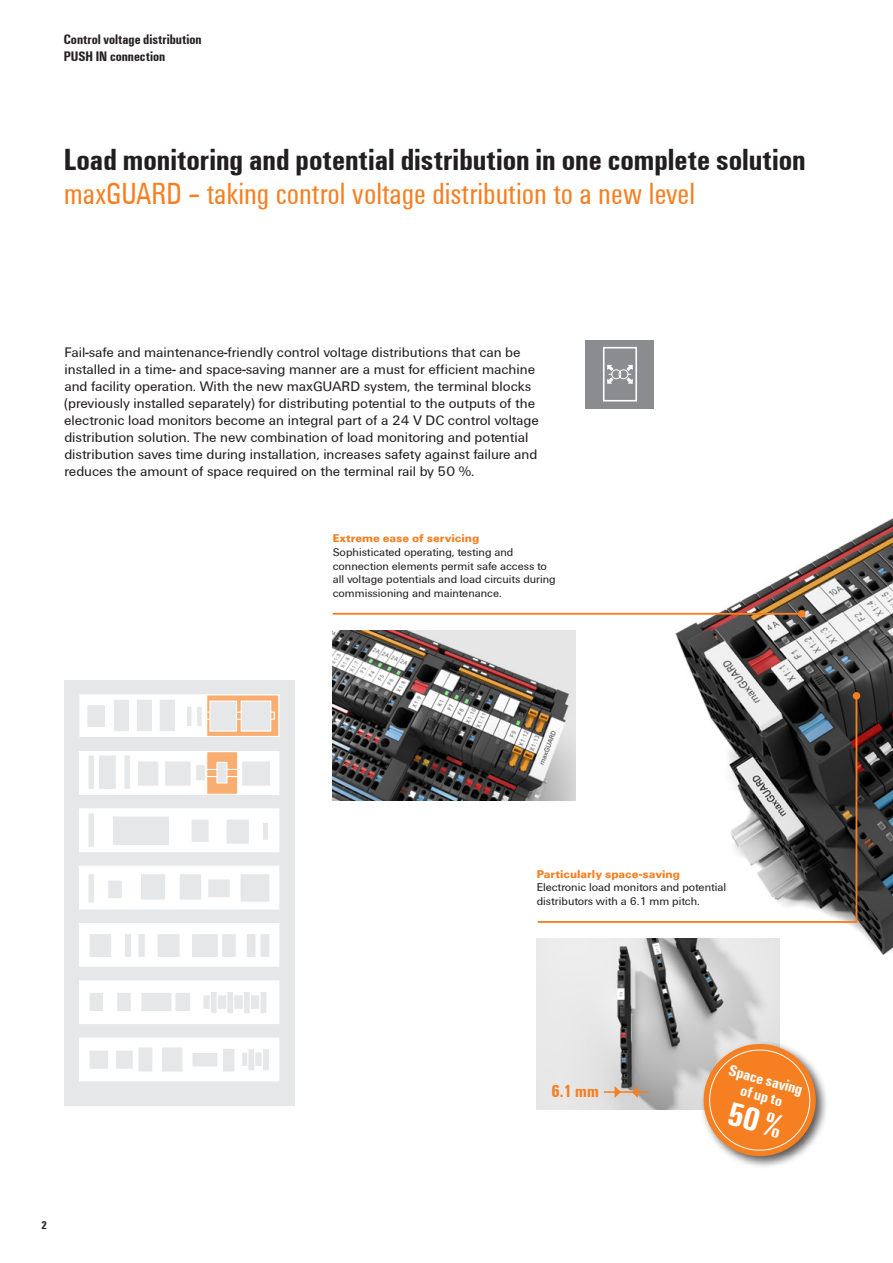
<style>
.page{position:relative;width:893px;height:1263px;background:#fff}
.page>*{position:absolute;margin:0;border:0;box-sizing:border-box;transform-origin:0 0}
.t1{font:700 31.5px "Weidmueller Condensed";color:#231f20}
.t2{font:31.5px "Weidmueller Condensed";color:#f57f21}
.t3{font:700 18px "Weidmueller Condensed";color:#f57f21}
.t4{font:700 16.5px/16.5px "Weidmueller Condensed";color:#fff;text-align:center}
.t5{font:14.25px/17px "Weidmueller";color:#231f20}
.t6{font:700 14.25px/17.1px "Weidmueller Condensed";color:#231f20}
.t7{font:11.7px/13.6px "Weidmueller";color:#231f20}
.t8{font:700 11.7px "Weidmueller";color:#f57f21}
.t9{font:700 11.7px "Weidmueller Condensed";color:#231f20}
</style>
<div class="page">
<img style="left:639px;top:408px;width:254px;height:547px">
<hr style="left:333px;top:613px;width:469px;height:2px;background:#f57f21">
<div style="left:798px;top:610px;width:7px;height:7px;background:#f57f21;border-radius:50%"></div>
<img style="left:333px;top:631px;width:243px;height:170px">
<div style="left:586px;top:340px;width:68px;height:68px;background:#8a8c8f"></div>
<svg style="left:603px;top:347px;width:34px;height:54px"></svg>
<div style="left:64px;top:680px;width:230px;height:426px;background:#e6e7e9"></div>
<div style="left:79px;top:694px;width:200px;height:43px;background:#fff"></div>
<div style="left:79px;top:751px;width:200px;height:44px;background:#fff"></div>
<div style="left:79px;top:808px;width:200px;height:44px;background:#fff"></div>
<svg style="left:206px;top:694px;width:73px;height:43px"></svg>
<div style="left:79px;top:866px;width:200px;height:43px;background:#fff"></div>
<div style="left:79px;top:923px;width:200px;height:44px;background:#fff"></div>
<div style="left:79px;top:980px;width:200px;height:44px;background:#fff"></div>
<div style="left:83px;top:711px;width:192px;height:9px;border:1px solid #fff"></div>
<div style="left:86px;top:704px;width:20px;height:24px;background:#e6e7e9;border:1px solid #fff"></div>
<div style="left:241px;top:701px;width:30px;height:31px;background:#e6e7e9;border:1px solid #fff"></div>
<div style="left:113px;top:699px;width:17px;height:33px;background:#e6e7e9;border:1px solid #fff"></div>
<div style="left:87px;top:812px;width:8px;height:36px;background:#e6e7e9;border:1px solid #fff"></div>
<div style="left:87px;top:873px;width:8px;height:31px;background:#e6e7e9;border:1px solid #fff"></div>
<div style="left:107px;top:879px;width:16px;height:20px;background:#e6e7e9;border:1px solid #fff"></div>
<div style="left:88px;top:933px;width:24px;height:25px;background:#e6e7e9;border:1px solid #fff"></div>
<div style="left:88px;top:992px;width:16px;height:20px;background:#e6e7e9;border:1px solid #fff"></div>
<div style="left:116px;top:992px;width:16px;height:20px;background:#e6e7e9;border:1px solid #fff"></div>
<div style="left:140px;top:992px;width:33px;height:20px;background:#e6e7e9;border:1px solid #fff"></div>
<div style="left:174px;top:992px;width:17px;height:20px;background:#e6e7e9;border:1px solid #fff"></div>
<div style="left:202px;top:994px;width:59px;height:16px;background:#e6e7e9;border:1px solid #fff"></div>
<div style="left:124px;top:933px;width:8px;height:25px;background:#e6e7e9;border:1px solid #fff"></div>
<div style="left:137px;top:933px;width:9px;height:25px;background:#e6e7e9;border:1px solid #fff"></div>
<div style="left:156px;top:933px;width:25px;height:25px;background:#e6e7e9;border:1px solid #fff"></div>
<div style="left:191px;top:933px;width:28px;height:25px;background:#e6e7e9;border:1px solid #fff"></div>
<div style="left:221px;top:933px;width:16px;height:25px;background:#e6e7e9;border:1px solid #fff"></div>
<div style="left:246px;top:933px;width:11px;height:25px;background:#e6e7e9;border:1px solid #fff"></div>
<div style="left:259px;top:933px;width:11px;height:25px;background:#e6e7e9;border:1px solid #fff"></div>
<div style="left:140px;top:873px;width:26px;height:28px;background:#e6e7e9;border:1px solid #fff"></div>
<div style="left:239px;top:873px;width:31px;height:30px;background:#e6e7e9;border:1px solid #fff"></div>
<div style="left:179px;top:873px;width:23px;height:28px;background:#e6e7e9;border:1px solid #fff"></div>
<div style="left:207px;top:878px;width:24px;height:20px;background:#e6e7e9;border:1px solid #fff"></div>
<div style="left:112px;top:815px;width:58px;height:31px;background:#e6e7e9;border:1px solid #fff"></div>
<div style="left:190px;top:818px;width:20px;height:25px;background:#e6e7e9;border:1px solid #fff"></div>
<div style="left:225px;top:818px;width:25px;height:27px;background:#e6e7e9;border:1px solid #fff"></div>
<div style="left:262px;top:822px;width:7px;height:19px;background:#e6e7e9;border:1px solid #fff"></div>
<div style="left:209px;top:701px;width:28px;height:31px;background:#e6e7e9;border:1px solid #fff"></div>
<div style="left:136px;top:699px;width:17px;height:33px;background:#e6e7e9;border:1px solid #fff"></div>
<div style="left:159px;top:699px;width:17px;height:33px;background:#e6e7e9;border:1px solid #fff"></div>
<div style="left:186px;top:705px;width:7px;height:22px;background:#e6e7e9;border:1px solid #fff"></div>
<div style="left:196px;top:705px;width:7px;height:22px;background:#e6e7e9;border:1px solid #fff"></div>
<div style="left:210px;top:991px;width:8px;height:23px;background:#e6e7e9;border:1px solid #fff"></div>
<div style="left:226px;top:991px;width:8px;height:23px;background:#e6e7e9;border:1px solid #fff"></div>
<div style="left:243px;top:991px;width:8px;height:23px;background:#e6e7e9;border:1px solid #fff"></div>
<div style="left:259px;top:991px;width:8px;height:23px;background:#e6e7e9;border:1px solid #fff"></div>
<div style="left:79px;top:1037px;width:200px;height:44px;background:#fff;border:1px solid #fff"></div>
<div style="left:88px;top:1049px;width:21px;height:21px;background:#e6e7e9;border:1px solid #fff"></div>
<div style="left:115px;top:1049px;width:19px;height:21px;background:#e6e7e9;border:1px solid #fff"></div>
<div style="left:137px;top:1046px;width:16px;height:27px;background:#e6e7e9;border:1px solid #fff"></div>
<div style="left:161px;top:1046px;width:23px;height:27px;background:#e6e7e9;border:1px solid #fff"></div>
<div style="left:191px;top:1052px;width:28px;height:15px;background:#e6e7e9;border:1px solid #fff"></div>
<div style="left:222px;top:1047px;width:14px;height:26px;background:#e6e7e9;border:1px solid #fff"></div>
<div style="left:241px;top:1051px;width:22px;height:16px;background:#e6e7e9;border:1px solid #fff"></div>
<div style="left:247px;top:1048px;width:8px;height:23px;background:#e6e7e9;border:1px solid #fff"></div>
<div style="left:262px;top:1048px;width:8px;height:23px;background:#e6e7e9;border:1px solid #fff"></div>
<svg style="left:206px;top:751px;width:33px;height:44px"></svg>
<div style="left:83px;top:769px;width:192px;height:8px;border:1px solid #fff"></div>
<div style="left:87px;top:754px;width:8px;height:36px;background:#e6e7e9;border:1px solid #fff"></div>
<div style="left:123px;top:754px;width:8px;height:36px;background:#e6e7e9;border:1px solid #fff"></div>
<div style="left:137px;top:760px;width:22px;height:27px;background:#e6e7e9;border:1px solid #fff"></div>
<div style="left:164px;top:760px;width:28px;height:27px;background:#e6e7e9;border:1px solid #fff"></div>
<div style="left:241px;top:760px;width:30px;height:27px;background:#e6e7e9;border:1px solid #fff"></div>
<div style="left:195px;top:764px;width:11px;height:17px;background:#e6e7e9;border:1px solid #fff"></div>
<div style="left:98px;top:754px;width:19px;height:36px;background:#e6e7e9;border:1px solid #fff"></div>
<div style="left:216px;top:762px;width:11px;height:21px;background:#e6e7e9;border:1px solid #fff"></div>
<svg style="left:536px;top:694px;width:322px;height:230px"></svg>
<div style="left:853px;top:692px;width:7px;height:8px;background:#f57f21;border-radius:50%"></div>
<img style="left:537px;top:939px;width:243px;height:170px">
<div style="left:699px;top:1040px;width:129px;height:129px;background:#231f20;opacity:.75"></div>
<svg style="left:632px;top:1086px;width:17px;height:12px"></svg>
<svg style="left:604px;top:1086px;width:17px;height:12px"></svg>
<hr style="left:616px;top:1091px;width:22px;height:2px;background:#f57f21">
<svg style="left:697px;top:1038px;width:125px;height:124px;background:#eaa168"></svg>
<p class="t6" style="left:64px;top:30px;width:139px">Control voltage distribution<br>PUSH IN connection</p>
<h1 class="t1" style="left:64px;top:141px;width:743px">Load monitoring and potential distribution in one complete solution</h1>
<h1 class="t2" style="left:64px;top:175px;width:633px">maxGUARD – taking control voltage distribution to a new level</h1>
<p class="t5" style="left:64px;top:344px;width:476px">Fail-safe and maintenance-friendly control voltage distributions that can be installed in a time- and space-saving manner are a must for efficient machine and facility operation. With the new maxGUARD system, the terminal blocks (previously installed separately) for distributing potential to the outputs of the electronic load monitors become an integral part of a 24 V DC control voltage distribution solution. The new combination of load monitoring and potential distribution saves time during installation, increases safety against failure and reduces the amount of space required on the terminal rail by 50 %.</p>
<p class="t8" style="left:333px;top:531px;width:148px">Extreme ease of servicing</p>
<p class="t7" style="left:333px;top:545px;width:225px">Sophisticated operating, testing and connection elements permit safe access to all voltage potentials and load circuits during commissioning and maintenance.</p>
<p class="t9" style="left:41px;top:1218px;width:7px">2</p>
<p class="t8" style="left:537px;top:867px;width:145px">Particularly space-saving</p>
<p class="t7" style="left:537px;top:880px;width:191px">Electronic load monitors and potential distributors with a 6.1 mm pitch.</p>
<p class="t3" style="left:551px;top:1080px;width:49px">6.1 mm</p>
<p class="t4" style="left:732px;top:1062px;width:77px;rotate:15deg">Space saving of up to</p>
</div>
